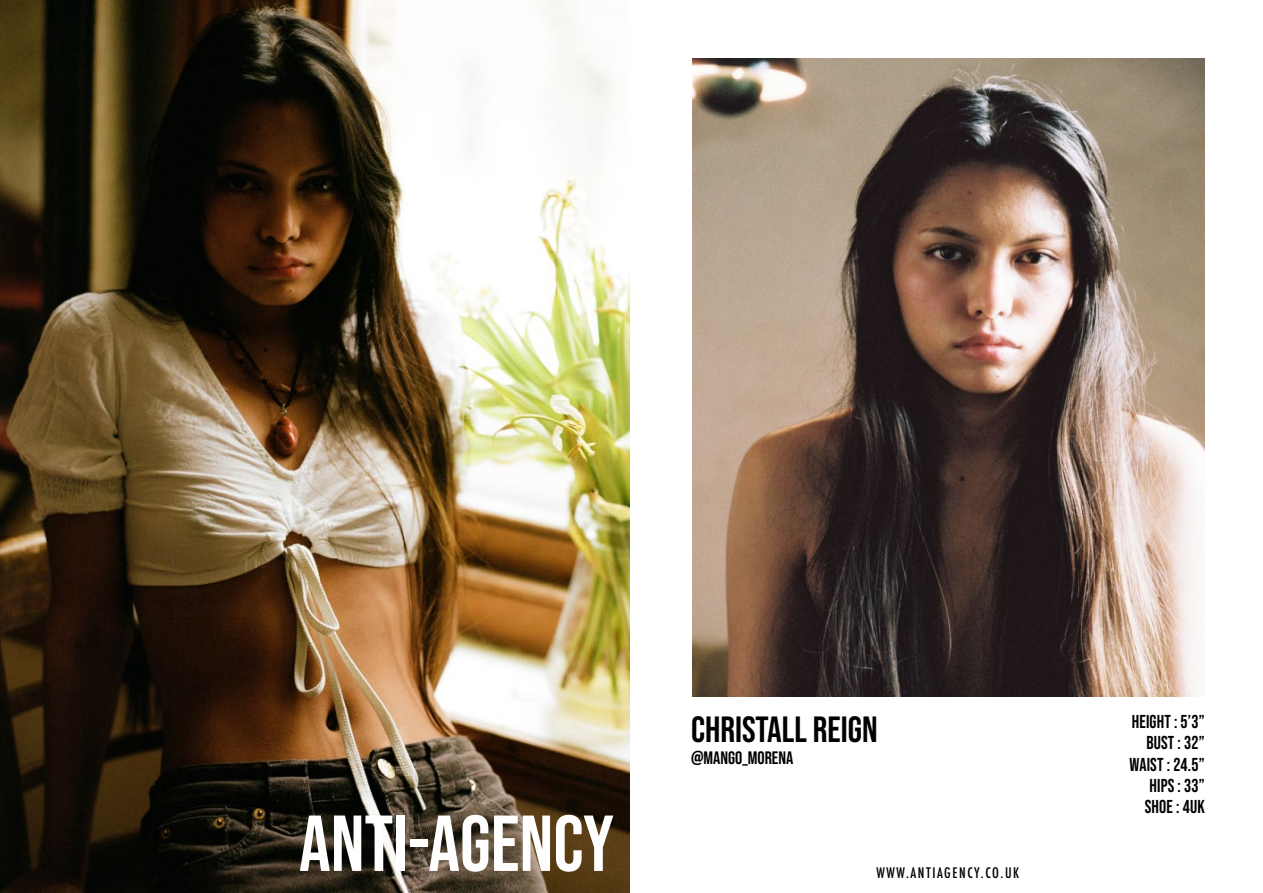
<style>
.page{position:relative;width:1263px;height:893px;background:#fff}
.page>*{position:absolute;margin:0;border:0;box-sizing:border-box;transform-origin:0 0}
.t1{font:79.05px "Bebas Neue";color:#fff}
.t2{font:36.45px "Bebas Neue";color:#000}
.t3{font:18.75px/21.3px "Bebas Neue";letter-spacing:.01em;color:#000;text-align:right;scale:.95 1}
.t4{font:18px "Bebas Neue";color:#000}
.t5{font:500 condensed 14.1px "Futura";letter-spacing:.11em;color:#000}
</style>
<div class="page">
<img style="left:0;top:0;width:629px;height:893px">
<img style="left:692px;top:58px;width:513px;height:638px">
<h1 class="t1" style="left:299px;top:799px;width:317px">ANTI-AGENCY</h1>
<h2 class="t2" style="left:691px;top:709px;width:188px">CHRISTALL REIGN</h2>
<p class="t3" style="left:1129px;top:711px;width:81px">HEIGHT : 5’3”<br>BUST : 32”<br>WAIST : 24.5”<br>HIPS : 33”<br>SHOE : 4UK</p>
<p class="t4" style="left:691px;top:748px;width:104px">@MANGO_MORENA</p>
<p class="t5" style="left:877px;top:864px;width:144px">WWW.ANTIAGENCY.CO.UK</p>
</div>
